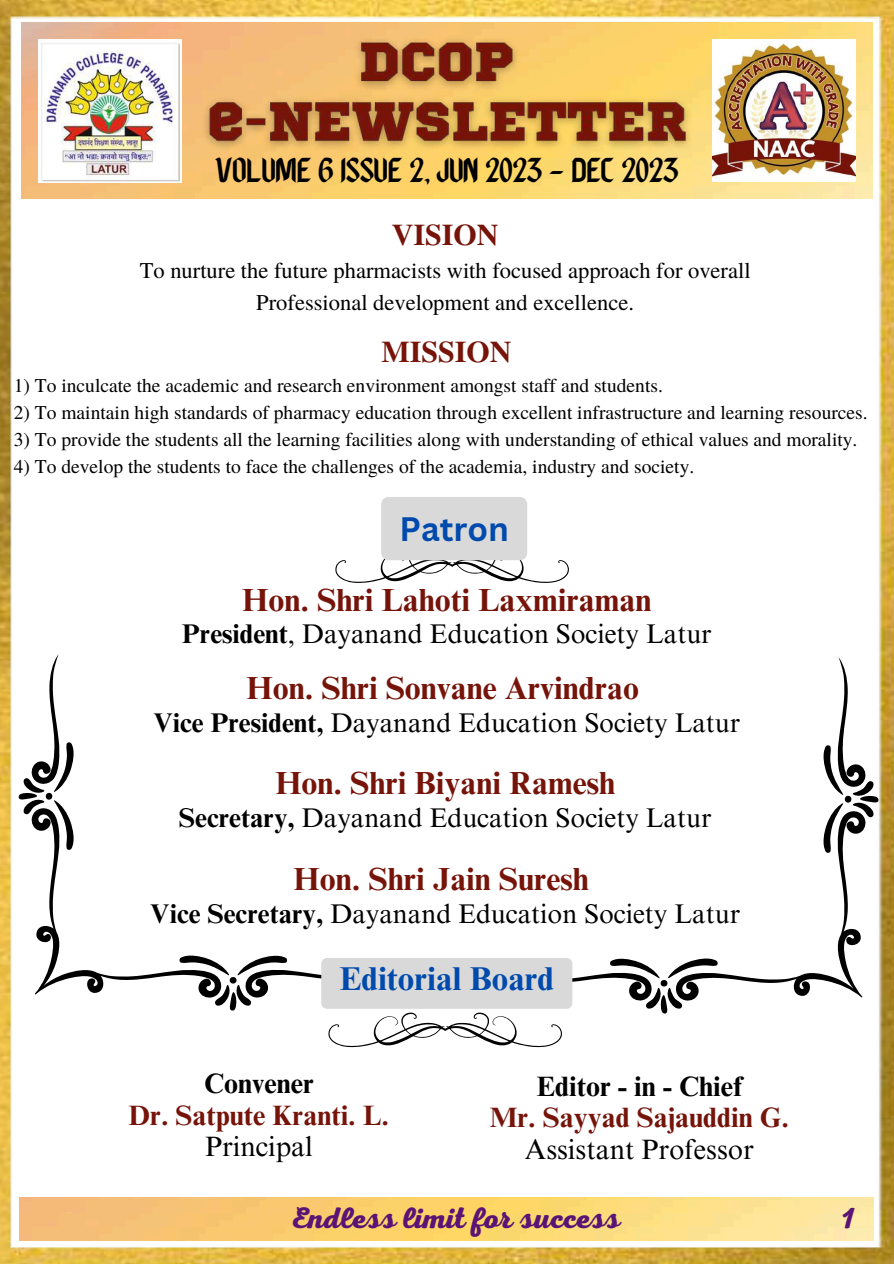
<style>
.page{position:relative;width:894px;height:1264px;background:#fff}
.page>*{position:absolute;margin:0;border:0;box-sizing:border-box;transform-origin:0 0}
.t1{font:900 34.5px "Martires Pro";color:#000}
.t2{font:700 33px "Times NRMT Pro";color:#004aad}
.t3{font:700 33px "Canva Sans";color:#004aad}
.t4{font:700 31.95px "Times NRMT Pro";color:#76140a}
.t5{font:700 30px "Nexa Script";color:#5a1476}
.t6{font:700 30px "Te X Gyre Termes";color:#76140a}
.t7{font:700 28.05px "Times NRMT Pro";color:#76140a}
.t8{font:28.05px "Times NRMT Pro";color:#000}
.t9{font:700 28.05px "Times NRMT Pro";color:#000}
.t10{font:27px "Times NRMT Pro";color:#000}
.t11{font:22.5px/31.5px "Te X Gyre Termes";color:#000;text-align:center}
.t12{font:19.5px "Te X Gyre Termes";color:#000}
.s1{font-weight:700}
</style>
<div class="page">
<img style="left:0;top:0;width:893px;height:1263px">
<img style="left:21px;top:23px;width:851px;height:175px">
<img style="left:19px;top:1196px;width:854px;height:44px">
<svg style="left:18px;top:654px;width:357px;height:357px"></svg>
<svg style="left:522px;top:657px;width:356px;height:357px"></svg>
<svg style="left:335px;top:497px;width:234px;height:86px"></svg>
<svg style="left:321px;top:957px;width:251px;height:90px"></svg>
<img style="left:38px;top:39px;width:143px;height:143px">
<img style="left:712px;top:39px;width:143px;height:143px">
<img style="left:195px;top:29px;width:505px;height:128px">
<h1 class="t1" style="left:215px;top:147px;width:465px">VOLUME 6 ISSUE 2, JUN 2023 - DEC 2023</h1>
<h3 class="t6" style="left:391px;top:211px;width:108px">VISION</h3>
<p class="t11" style="left:140px;top:254px;width:612px">To nurture the future pharmacists with focused approach for overall<br>Professional development and excellence.</p>
<h3 class="t6" style="left:381px;top:328px;width:131px">MISSION</h3>
<p class="t12" style="left:14px;top:371px;width:650px">1) To inculcate the academic and research environment amongst staff and students.</p>
<p class="t12" style="left:14px;top:398px;width:855px">2) To maintain high standards of pharmacy education through excellent infrastructure and learning resources.</p>
<p class="t12" style="left:14px;top:425px;width:845px">3) To provide the students all the learning facilities along with understanding of ethical values and morality.</p>
<p class="t12" style="left:14px;top:452px;width:681px">4) To develop the students to face the challenges of the academia, industry and society.</p>
<h2 class="t3" style="left:399px;top:505px;width:111px">Patron</h2>
<h3 class="t4" style="left:242px;top:587px;width:411px">Hon. Shri Lahoti Laxmiraman</h3>
<h3 class="t10" style="left:182px;top:624px;width:531px"><span class="s1">President</span>, Dayanand Education Society Latur</h3>
<h3 class="t4" style="left:246px;top:676px;width:394px">Hon. Shri Sonvane Arvindrao</h3>
<h3 class="t10" style="left:153px;top:712px;width:588px"><span class="s1">Vice President,</span> Dayanand Education Society Latur</h3>
<h3 class="t4" style="left:275px;top:771px;width:341px">Hon. Shri Biyani Ramesh</h3>
<h3 class="t10" style="left:179px;top:807px;width:534px"><span class="s1">Secretary,</span> Dayanand Education Society Latur</h3>
<h3 class="t4" style="left:293px;top:867px;width:297px">Hon. Shri Jain Suresh</h3>
<h3 class="t10" style="left:150px;top:903px;width:591px"><span class="s1">Vice Secretary,</span> Dayanand Education Society Latur</h3>
<h2 class="t2" style="left:339px;top:965px;width:216px">Editorial Board</h2>
<h3 class="t9" style="left:204px;top:1073px;width:111px">Convener</h3>
<h3 class="t7" style="left:129px;top:1104px;width:262px">Dr. Satpute Kranti. L.</h3>
<h3 class="t8" style="left:205px;top:1136px;width:109px">Principal</h3>
<h3 class="t9" style="left:536px;top:1075px;width:207px">Editor - in - Chief</h3>
<h3 class="t7" style="left:489px;top:1106px;width:301px">Mr. Sayyad Sajauddin G.</h3>
<h3 class="t8" style="left:524px;top:1138px;width:231px">Assistant Professor</h3>
<h3 class="t5" style="left:290px;top:1200px;width:332px">Endless limit for success</h3>
<h3 class="t5" style="left:840px;top:1200px;width:15px">1</h3>
</div>
